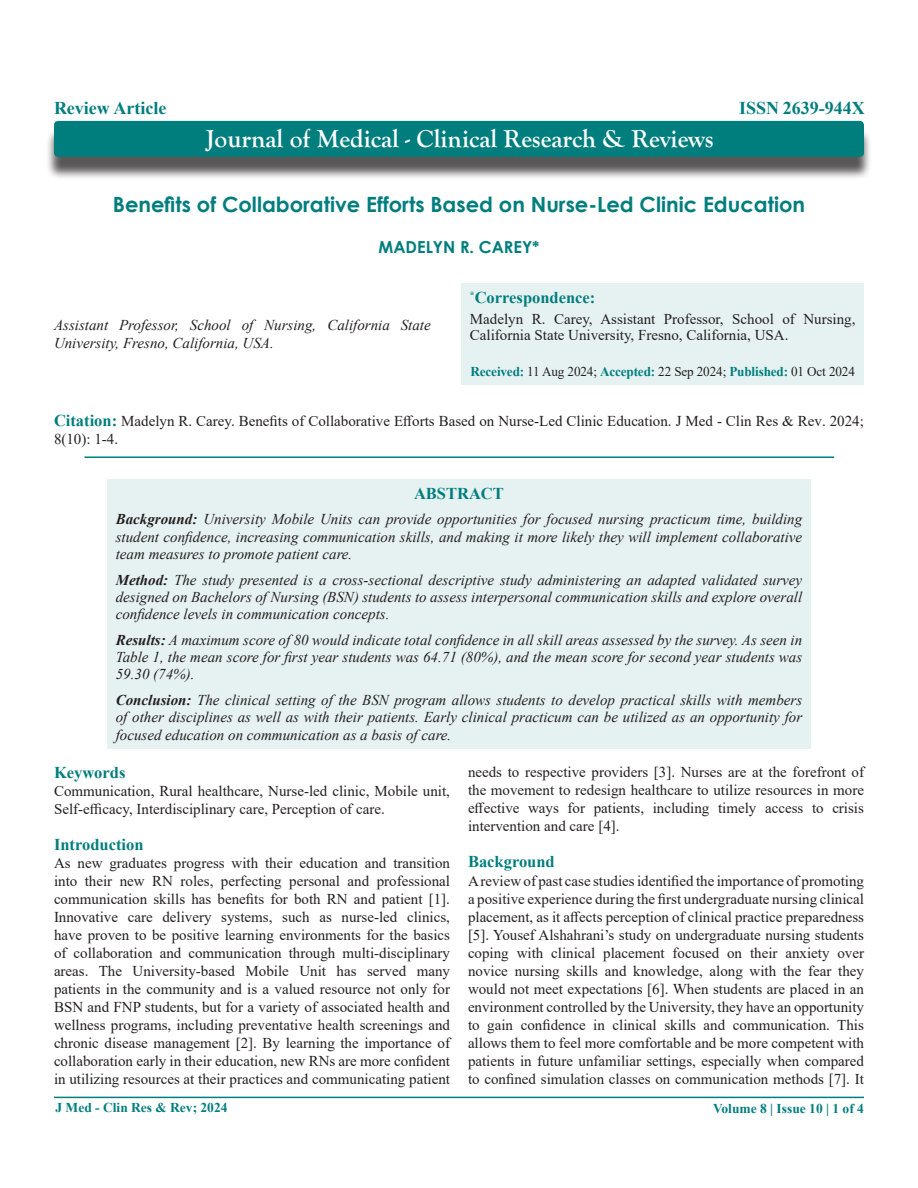
<style>
.page{position:relative;width:918px;height:1188px;background:#fff}
.page>*{position:absolute;margin:0;border:0;box-sizing:border-box;transform-origin:0 0}
.t1{font:700 25.5px "Goudy Old Style T";color:#fff}
.t2{font:700 21px "Century Gothic";color:#007d7d}
.t3{font:700 18px "Times New Roman";color:#007d7d}
.Normal__Web{font:700 16.5px "Times New Roman";color:#007d7d}
.t4{font:700 16.5px "Century Gothic";color:#007d7d}
.Normal__Web-2{font:15px/18px "Times New Roman";color:#231f20}
.t5{font:italic 15px/17.2px "Times New Roman";color:#231f20;text-align:justify}
.t6{font:13.5px "Times New Roman";letter-spacing:-.01em;color:#231f20}
.t7{font:700 13.5px "Times New Roman";color:#007d7d}
.s1{font-weight:700;color:#007d7d}
.s2{font-weight:700;font-size:16.5px;color:#007d7d}
.s3{font-weight:700}
</style>
<div class="page">
<div style="left:46px;top:128px;width:826px;height:52px;background:#231f20;opacity:.75"></div>
<div style="left:54px;top:121px;width:810px;height:36px;background:#007d7d;border-radius:4px"></div>
<hr style="left:54px;top:1097px;width:810px;height:1px;background:#007d7d">
<hr style="left:85px;top:456px;width:749px;height:2px;background:#007d7d">
<div style="left:461px;top:283px;width:403px;height:102px;background:#e6f2f2"></div>
<div style="left:107px;top:479px;width:704px;height:269px;background:#e6f2f2"></div>
<p class="t3" style="left:54px;top:95px;width:114px">Review Article</p>
<h1 class="t1" style="left:206px;top:124px;width:509px">Journal of Medical - Clinical Research &amp; Reviews</h1>
<p class="t3" style="left:739px;top:95px;width:127px">ISSN 2639-944X</p>
<p class="t2" style="left:113px;top:188px;width:694px">Benefits of Collaborative Efforts Based on Nurse-Led Clinic Education</p>
<p class="t4" style="left:378px;top:235px;width:163px">MADELYN R. CAREY*</p>
<p class="t5" style="left:54px;top:316px;width:378px;line-height:18px">Assistant Professor, School of Nursing, California State<br>University, Fresno, California, USA.</p>
<p class="Normal__Web" style="left:470px;top:286px;width:127px"><sup>*</sup>Correspondence:</p>
<p class="Normal__Web-2" style="left:470px;top:310px;width:387px;line-height:16.5px">Madelyn R. Carey, Assistant Professor, School of Nursing,<br>California State University, Fresno, California, USA.</p>
<p class="t6" style="left:470px;top:362px;width:386px"><span class="s1">Received:</span> 11 Aug 2024; <span class="s1">Accepted:</span> 22 Sep 2024; <span class="s1">Published:</span> 01 Oct 2024</p>
<p class="Normal__Web-2" style="left:54px;top:412px;width:812px"><span class="s2">Citation:</span> Madelyn R. Carey. Benefits of Collaborative Efforts Based on Nurse-Led Clinic Education. J Med - Clin Res &amp; Rev. 2024;<br>8(10): 1-4.</p>
<p class="Normal__Web" style="left:414px;top:481px;width:91px">ABSTRACT</p>
<p class="t5" style="left:116px;top:510px;width:688px"><span class="s3">Background:</span> University Mobile Units can provide opportunities for focused nursing practicum time, building student confidence, increasing communication skills, and making it more likely they will implement collaborative team measures to promote patient care.</p>
<p class="t5" style="left:116px;top:571px;width:688px"><span class="s3">Method:</span> The study presented is a cross-sectional descriptive study administering an adapted validated survey designed on Bachelors of Nursing (BSN) students to assess interpersonal communication skills and explore overall confidence levels in communication concepts.</p>
<p class="t5" style="left:116px;top:631px;width:688px"><span class="s3">Results:</span> A maximum score of 80 would indicate total confidence in all skill areas assessed by the survey. As seen in Table 1, the mean score for first year students was 64.71 (80%), and the mean score for second year students was 59.30 (74%).</p>
<p class="t5" style="left:116px;top:691px;width:688px"><span class="s3">Conclusion:</span> The clinical setting of the BSN program allows students to develop practical skills with members of other disciplines as well as with their patients. Early clinical practicum can be utilized as an opportunity for focused education on communication as a basis of care.</p>
<p class="Normal__Web" style="left:54px;top:761px;width:73px">Keywords</p>
<p class="Normal__Web-2" style="left:54px;top:782px;width:398px">Communication, Rural healthcare, Nurse-led clinic, Mobile unit,<br>Self-efficacy, Interdisciplinary care, Perception of care.</p>
<p class="Normal__Web" style="left:54px;top:833px;width:91px">Introduction</p>
<p class="Normal__Web-2" style="left:54px;top:854px;width:398px;text-align:justify">As new graduates progress with their education and transition into their new RN roles, perfecting personal and professional communication skills has benefits for both RN and patient [1].<br>Innovative care delivery systems, such as nurse-led clinics, have proven to be positive learning environments for the basics of collaboration and communication through multi-disciplinary areas. The University-based Mobile Unit has served many patients in the community and is a valued resource not only for BSN and FNP students, but for a variety of associated health and wellness programs, including preventative health screenings and chronic disease management [2]. By learning the importance of collaboration early in their education, new RNs are more confident in utilizing resources at their practices and communicating patient</p>
<p class="Normal__Web-2" style="left:468px;top:763px;width:398px;text-align:justify">needs to respective providers [3]. Nurses are at the forefront of the movement to redesign healthcare to utilize resources in more effective ways for patients, including timely access to crisis intervention and care [4].</p>
<p class="Normal__Web" style="left:468px;top:850px;width:88px">Background</p>
<p class="Normal__Web-2" style="left:468px;top:871px;width:398px;text-align:justify">A review of past case studies identified the importance of promoting a positive experience during the first undergraduate nursing clinical placement, as it affects perception of clinical practice preparedness [5]. Yousef Alshahrani’s study on undergraduate nursing students coping with clinical placement focused on their anxiety over novice nursing skills and knowledge, along with the fear they would not meet expectations [6]. When students are placed in an environment controlled by the University, they have an opportunity to gain confidence in clinical skills and communication. This allows them to feel more comfortable and be more competent with patients in future unfamiliar settings, especially when compared to confined simulation classes on communication methods [7]. It</p>
<p class="t7" style="left:55px;top:1098px;width:174px">J Med - Clin Res &amp; Rev; 2024</p>
<p class="t7" style="left:713px;top:1099px;width:152px">Volume 8 | Issue 10 | 1 of 4</p>
</div>
